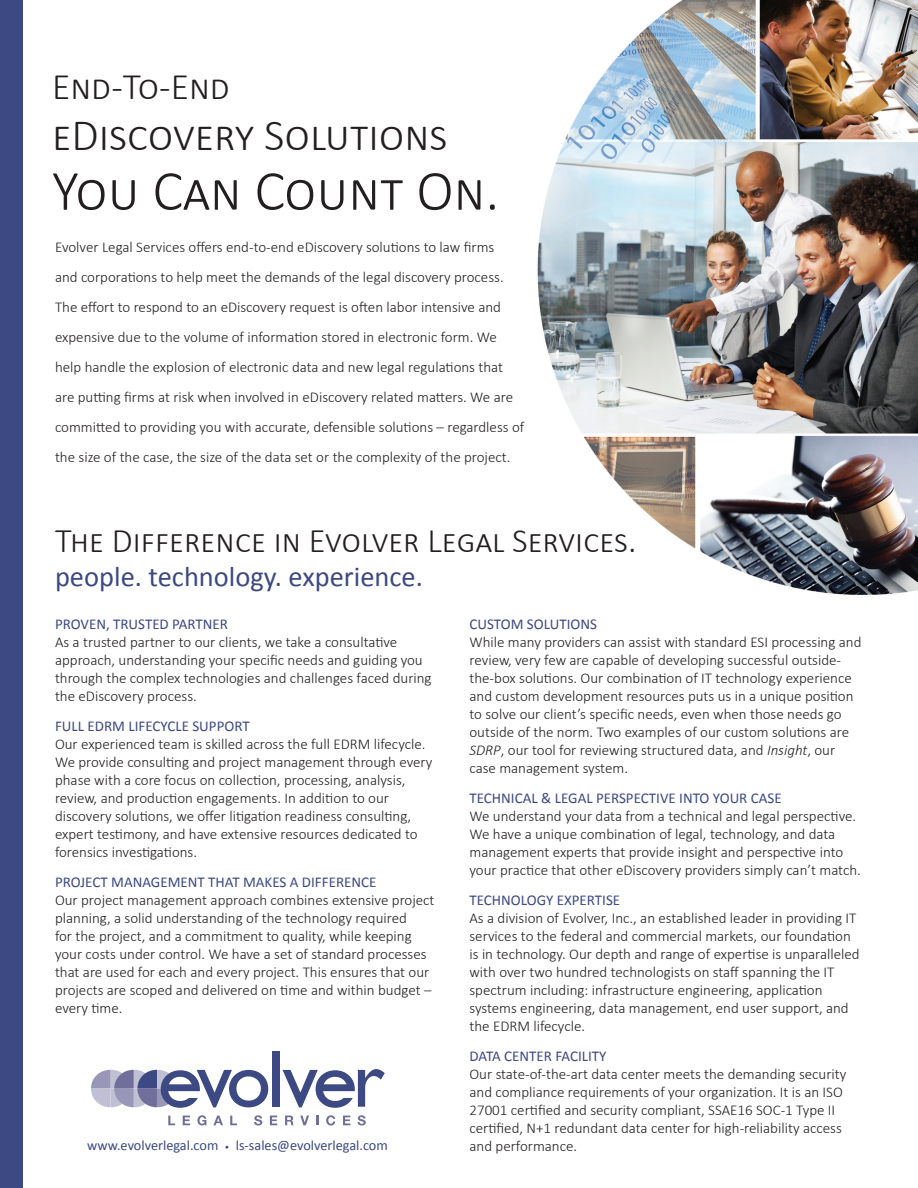
<style>
.page{position:relative;width:918px;height:1188px;background:#fff}
.page>*{position:absolute;margin:0;border:0;box-sizing:border-box;transform-origin:0 0}
.t1{font:300 57px "Calibri";color:#231f20}
.t2{font:300 45px "Calibri";color:#231f20}
.t3{font:300 37.5px "Calibri";color:#231f20}
.t4{font:300 34.5px "Calibri";color:#231f20}
.t5{font:28.5px "Calibri";color:#3c4982}
.t6{font:300 15px/18px "Calibri";color:#231f20}
.t7{font:15px "Calibri";color:#3c4982}
.t8{font:14.25px "Calibri";color:#3c4982}
.s1{font-size:9px}
.s2{font-style:italic}
</style>
<div class="page">
<img style="left:537px;top:0;width:381px;height:595px">
<div style="left:272px;top:1052px;width:7px;height:55px;background:#3c4982"></div>
<svg style="left:283px;top:1069px;width:102px;height:39px"></svg>
<svg style="left:91px;top:1070px;width:177px;height:38px"></svg>
<svg style="left:168px;top:1116px;width:7px;height:9px"></svg>
<svg style="left:183px;top:1116px;width:7px;height:9px"></svg>
<svg style="left:197px;top:1115px;width:9px;height:11px"></svg>
<svg style="left:213px;top:1116px;width:10px;height:9px"></svg>
<svg style="left:230px;top:1116px;width:7px;height:9px"></svg>
<svg style="left:254px;top:1115px;width:8px;height:11px"></svg>
<svg style="left:270px;top:1116px;width:7px;height:9px"></svg>
<svg style="left:285px;top:1116px;width:8px;height:9px"></svg>
<svg style="left:300px;top:1116px;width:9px;height:9px"></svg>
<svg style="left:316px;top:1116px;width:2px;height:9px"></svg>
<svg style="left:326px;top:1115px;width:9px;height:11px"></svg>
<svg style="left:343px;top:1116px;width:7px;height:9px"></svg>
<svg style="left:358px;top:1115px;width:8px;height:11px"></svg>
<div style="left:0;top:0;width:22px;height:1188px;background:#3c4982"></div>
<h3 class="t3" style="left:52px;top:63px;width:180px">End-To-End</h3>
<h2 class="t2" style="left:52px;top:107px;width:397px">eDiscovery Solutions</h2>
<h1 class="t1" style="left:52px;top:155px;width:449px">You Can Count On.</h1>
<p class="t6" style="left:55px;top:232px;width:471px;line-height:30px">Evolver Legal Services offers end-to-end eDiscovery solutions to law firms<br>and corporations to help meet the demands of the legal discovery process.<br>The effort to respond to an eDiscovery request is often labor intensive and expensive due to the volume of information stored in electronic form. We help handle the explosion of electronic data and new legal regulations that are putting firms at risk when involved in eDiscovery related matters. We are committed to providing you with accurate, defensible solutions – regardless of the size of the case, the size of the data set or the complexity of the project.</p>
<h3 class="t4" style="left:55px;top:519px;width:583px">The Difference in Evolver Legal Services.</h3>
<h3 class="t5" style="left:55px;top:558px;width:369px">people. technology. experience.</h3>
<p class="t7" style="left:55px;top:615px;width:175px">PROVEN, TRUSTED PARTNER</p>
<p class="t6" style="left:55px;top:633px;width:378px">As a trusted partner to our clients, we take a consultative approach, understanding your specific needs and guiding you through the complex technologies and challenges faced during the eDiscovery process.</p>
<p class="t7" style="left:55px;top:717px;width:196px">FULL EDRM LIFECYCLE SUPPORT</p>
<p class="t6" style="left:55px;top:735px;width:379px">Our experienced team is skilled across the full EDRM lifecycle.<br>We provide consulting and project management through every phase with a core focus on collection, processing, analysis, review, and production engagements. In addition to our discovery solutions, we offer litigation readiness consulting, expert testimony, and have extensive resources dedicated to forensics investigations.</p>
<p class="t7" style="left:55px;top:873px;width:323px">PROJECT MANAGEMENT THAT MAKES A DIFFERENCE</p>
<p class="t6" style="left:55px;top:891px;width:381px">Our project management approach combines extensive project planning, a solid understanding of the technology required<br>for the project, and a commitment to quality, while keeping your costs under control. We have a set of standard processes that are used for each and every project. This ensures that our projects are scoped and delivered on time and within budget – every time.</p>
<p class="t8" style="left:87px;top:1137px;width:302px">www.evolverlegal.com <span class="s1">•</span> ls-sales@evolverlegal.com</p>
<p class="t7" style="left:470px;top:614px;width:129px">CUSTOM SOLUTIONS</p>
<p class="t6" style="left:470px;top:633px;width:394px">While many providers can assist with standard ESI processing and review, very few are capable of developing successful outside&shy;the-box solutions. Our combination of IT technology experience and custom development resources puts us in a unique position to solve our client’s specific needs, even when those needs go outside of the norm. Two examples of our custom solutions are <span class="s2">SDRP</span>, our tool for reviewing structured data, and <span class="s2">Insight</span>, our case management system.</p>
<p class="t7" style="left:470px;top:788px;width:314px">TECHNICAL &amp; LEGAL PERSPECTIVE INTO YOUR CASE</p>
<p class="t6" style="left:470px;top:807px;width:393px">We understand your data from a technical and legal perspective.<br>We have a unique combination of legal, technology, and data management experts that provide insight and perspective into your practice that other eDiscovery providers simply can’t match.</p>
<p class="t7" style="left:470px;top:890px;width:152px">TECHNOLOGY EXPERTISE</p>
<p class="t6" style="left:470px;top:909px;width:392px">As a division of Evolver, Inc., an established leader in providing IT services to the federal and commercial markets, our foundation is in technology. Our depth and range of expertise is unparalleled with over two hundred technologists on staff spanning the IT spectrum including: infrastructure engineering, application systems engineering, data management, end user support, and the EDRM lifecycle.</p>
<p class="t7" style="left:470px;top:1046px;width:138px">DATA CENTER FACILITY</p>
<p class="t6" style="left:470px;top:1065px;width:378px">Our state-of-the-art data center meets the demanding security and compliance requirements of your organization. It is an ISO 27001 certified and security compliant, SSAE16 SOC-1 Type II certified, N+1 redundant data center for high-reliability access and performance.</p>
</div>
